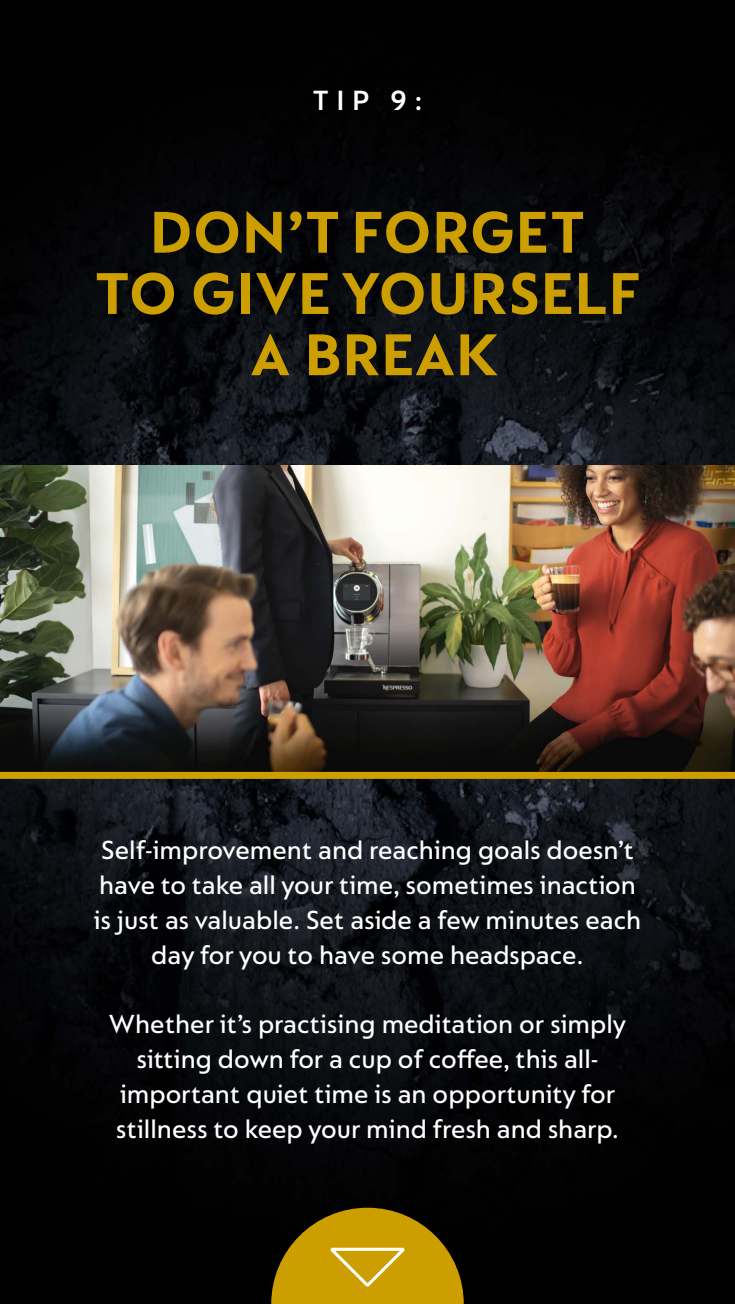
<style>
.page{position:relative;width:735px;height:1304px;background:#fff}
.page>*{position:absolute;margin:0;border:0;box-sizing:border-box;transform-origin:0 0}
.t1{font:700 63px/61.2px "Nespresso Lucas";letter-spacing:.01em;color:#cd9e00;text-align:center}
.t2{font:600 29.75px "Nespresso Lucas";color:#fff}
.t3{font:500 28px/35px "Nespresso Lucas";color:#fff;text-align:center}
</style>
<div class="page">
<img style="left:1px;top:1px;width:734px;height:1303px">
<img style="left:1px;top:465px;width:734px;height:307px">
<div style="left:0;top:772px;width:735px;height:7px;background:#cd9e00"></div>
<svg style="left:271px;top:1207px;width:193px;height:97px;background:#a07d07"></svg>
<p class="t2" style="left:313px;top:83px;width:111px">TIP 9:</p>
<h1 class="t1" style="left:95px;top:201px;width:547px">DON’T FORGET<br>TO GIVE YOURSELF<br>A BREAK</h1>
<p class="t3" style="left:94px;top:832px;width:549px">Self-improvement and reaching goals doesn’t have to take all your time, sometimes inaction is just as valuable. Set aside a few minutes each day for you to have some headspace.</p>
<p class="t3" style="left:109px;top:1005px;width:519px">Whether it’s practising meditation or simply sitting down for a cup of coffee, this all&shy;important quiet time is an opportunity for stillness to keep your mind fresh and sharp.</p>
</div>
